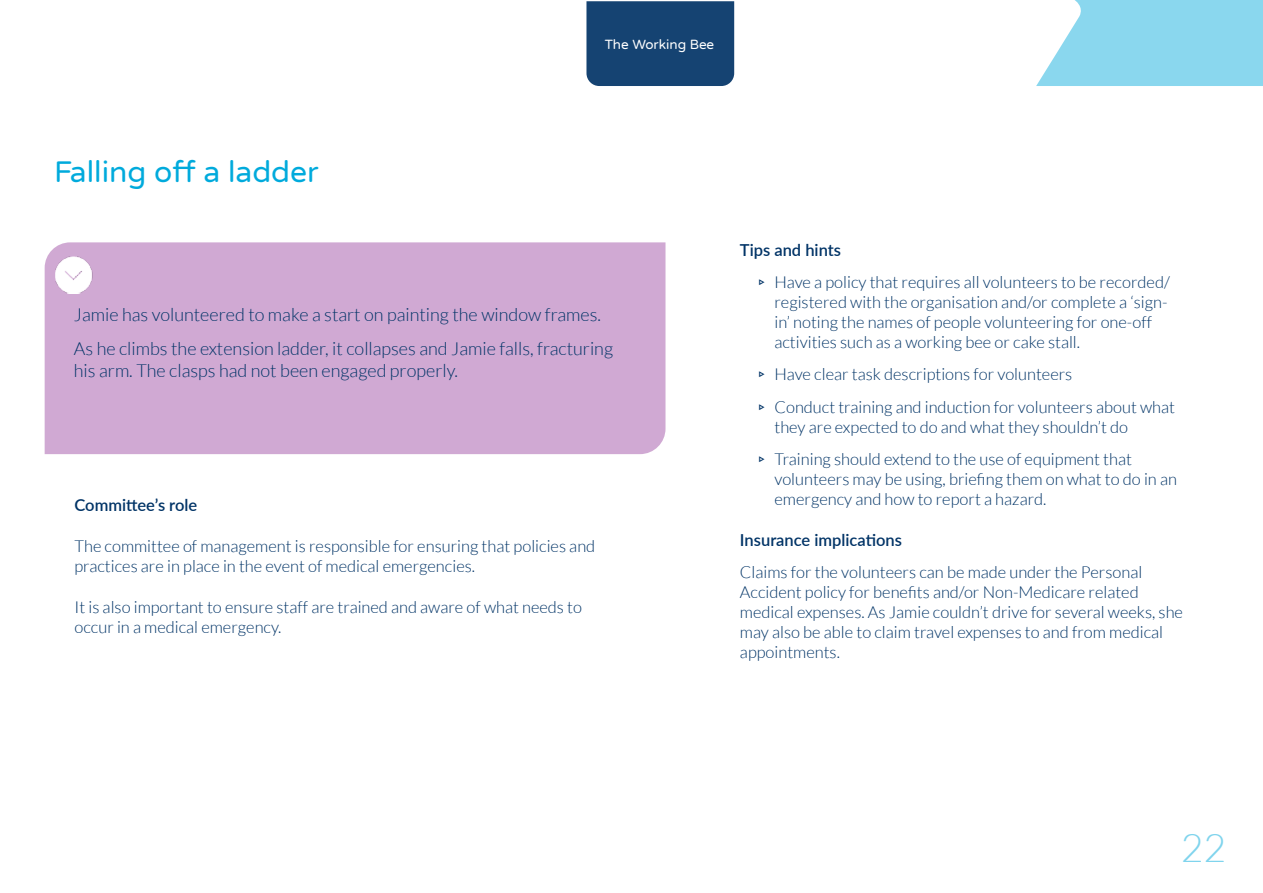
<style>
.page{position:relative;width:1263px;height:893px;background:#fff}
.page>*{position:absolute;margin:0;border:0;box-sizing:border-box;transform-origin:0 0}
.t1{font:300 39px "Lato";color:#80d4ed}
.t2{font:30px "Varela Round";color:#00aadc}
.t3{font:300 18px/34.3px "Lato";color:#036}
.t4{font:300 16.5px/19.8px "Lato";color:#036}
.t5{font:600 16.5px "Lato";color:#036}
.t6{font:13.5px "Varela Round";color:#fff}
.s1{font-weight:600}
</style>
<div class="page">
<svg style="left:1036px;top:0;width:227px;height:86px;background:#97dbef"></svg>
<div style="left:45px;top:242px;width:620px;height:212px;background:#d0a9d3"></div>
<img style="left:55px;top:256px;width:37px;height:37px">
<div style="left:586px;top:1px;width:148px;height:85px;background:#154372"></div>
<p class="t6" style="left:605px;top:35px;width:111px">The Working Bee</p>
<h2 class="t2" style="left:54px;top:151px;width:266px">Falling off a ladder</h2>
<p class="t3" style="left:74px;top:297px;width:541px">Jamie has volunteered to make a start on painting the window frames.<br>As he climbs the extension ladder, it collapses and Jamie falls, fracturing</p>
<p class="t3" style="left:74px;top:353px;width:386px">his arm. The clasps had not been engaged properly.</p>
<p class="t5" style="left:74px;top:493px;width:124px">Committee’s role</p>
<p class="t4" style="left:74px;top:536px;width:522px">The committee of management is responsible for ensuring that policies and practices are in place in the event of medical emergencies.</p>
<p class="t4" style="left:74px;top:597px;width:509px">It is also important to ensure staff are trained and aware of what needs to occur in a medical emergency.</p>
<p class="t4" style="left:755px;top:234px;width:416px;line-height:32.5px;text-indent:-15px"><span class="s1">Tips and hints<br></span>▹ Have a policy that requires all volunteers to be recorded/</p>
<p class="t4" style="left:774px;top:292px;width:394px">registered with the organisation and/or complete a ‘sign&shy;in’ noting the names of people volunteering for one-off activities such as a working bee or cake stall.</p>
<p class="t4" style="left:755px;top:358px;width:422px;line-height:32.5px">▹ Have clear task descriptions for volunteers<br>▹ Conduct training and induction for volunteers about what</p>
<p class="t4" style="left:755px;top:410px;width:378px;line-height:32.5px;text-align:right">they are expected to do and what they shouldn’t do<br>▹ Training should extend to the use of equipment that</p>
<p class="t4" style="left:774px;top:469px;width:404px">volunteers may be using, briefing them on what to do in an emergency and how to report a hazard.</p>
<p class="t5" style="left:740px;top:528px;width:164px">Insurance implications</p>
<p class="t4" style="left:740px;top:563px;width:445px">Claims for the volunteers can be made under the Personal Accident policy for benefits and/or Non-Medicare related medical expenses. As Jamie couldn’t drive for several weeks, she may also be able to claim travel expenses to and from medical appointments.</p>
<h1 class="t1" style="left:1181px;top:827px;width:47px">22</h1>
</div>
